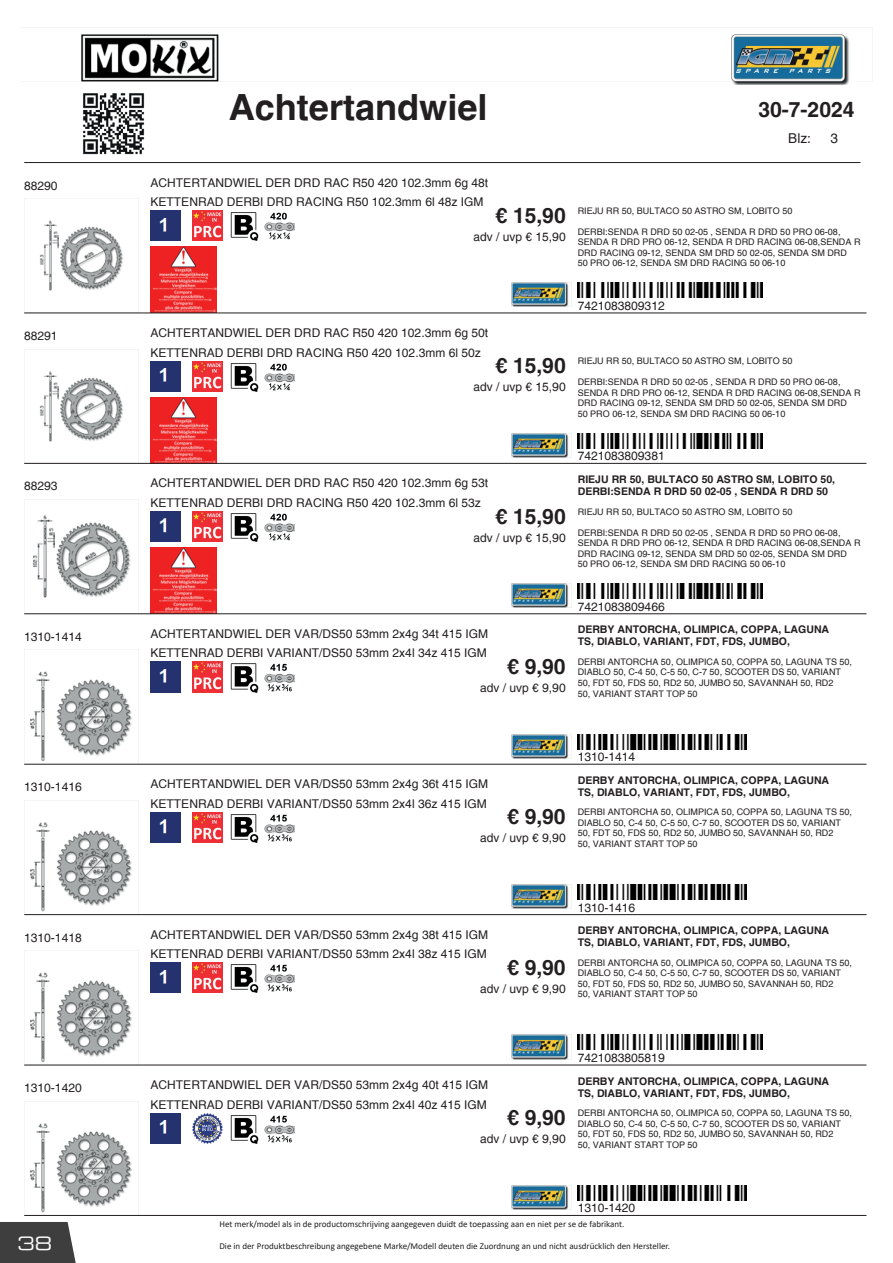
<style>
.page{position:relative;width:893px;height:1263px;background:#fff}
.page>*{position:absolute;margin:0;border:0;box-sizing:border-box;transform-origin:0 0}
.t1{font:700 36.15px "Helvetica";color:#231f20}
.t2{font:700 21px "Helvetica";color:#231f20}
.t3{font:18px "Eurostile Extended Two";color:#fff}
.t4{font:13.5px "Helvetica";color:#231f20}
.t5{font:12px/19.5px "Helvetica";color:#231f20}
.t6{font:700 10.5px/12px "Helvetica";color:#231f20}
.t7{font:9px/10.5px "Helvetica";color:#231f20}
.t8{font:9px "Calibri";color:#231f20}
.t9{font:9px "Calibri";color:#221f1f}
</style>
<div class="page">
<div style="left:0;top:1222px;width:76px;height:41px;background:#3e3e3f"></div>
<img style="left:81px;top:34px;width:138px;height:47px">
<hr style="left:24px;top:162px;width:836px;height:1px;background:#231f20">
<img style="left:512px;top:283px;width:60px;height:24px">
<img style="left:24px;top:200px;width:115px;height:113px">
<img style="left:151px;top:247px;width:66px;height:66px">
<img style="left:578px;top:283px;width:185px;height:15px">
<img style="left:151px;top:211px;width:30px;height:30px">
<img style="left:193px;top:211px;width:30px;height:30px">
<img style="left:230px;top:212px;width:29px;height:29px">
<img style="left:265px;top:212px;width:30px;height:28px">
<hr style="left:24px;top:313px;width:842px;height:1px;background:#231f20">
<img style="left:512px;top:433px;width:60px;height:24px">
<img style="left:24px;top:349px;width:115px;height:114px">
<img style="left:151px;top:397px;width:66px;height:66px">
<img style="left:578px;top:433px;width:185px;height:15px">
<img style="left:151px;top:361px;width:30px;height:30px">
<img style="left:193px;top:361px;width:30px;height:30px">
<img style="left:230px;top:363px;width:29px;height:28px">
<img style="left:265px;top:363px;width:30px;height:28px">
<hr style="left:24px;top:463px;width:842px;height:1px;background:#231f20">
<img style="left:512px;top:584px;width:60px;height:24px">
<img style="left:24px;top:499px;width:115px;height:113px">
<img style="left:151px;top:548px;width:66px;height:65px">
<img style="left:578px;top:584px;width:185px;height:15px">
<img style="left:151px;top:511px;width:30px;height:31px">
<img style="left:193px;top:511px;width:30px;height:31px">
<img style="left:230px;top:513px;width:29px;height:29px">
<img style="left:265px;top:513px;width:30px;height:28px">
<hr style="left:24px;top:613px;width:842px;height:1px;background:#231f20">
<img style="left:512px;top:734px;width:60px;height:24px">
<img style="left:24px;top:651px;width:115px;height:113px">
<img style="left:578px;top:734px;width:168px;height:15px">
<img style="left:151px;top:662px;width:30px;height:30px">
<img style="left:193px;top:662px;width:30px;height:30px">
<img style="left:230px;top:663px;width:29px;height:29px">
<img style="left:265px;top:663px;width:30px;height:29px">
<hr style="left:24px;top:764px;width:842px;height:1px;background:#231f20">
<img style="left:512px;top:884px;width:60px;height:24px">
<img style="left:24px;top:800px;width:115px;height:113px">
<img style="left:578px;top:884px;width:168px;height:15px">
<img style="left:151px;top:812px;width:30px;height:30px">
<img style="left:193px;top:812px;width:30px;height:30px">
<img style="left:230px;top:814px;width:29px;height:28px">
<img style="left:265px;top:814px;width:30px;height:28px">
<hr style="left:24px;top:914px;width:842px;height:1px;background:#231f20">
<img style="left:512px;top:1035px;width:60px;height:24px">
<img style="left:24px;top:952px;width:115px;height:113px">
<img style="left:578px;top:1035px;width:185px;height:15px">
<img style="left:151px;top:963px;width:30px;height:30px">
<img style="left:193px;top:963px;width:30px;height:30px">
<img style="left:230px;top:964px;width:29px;height:29px">
<img style="left:265px;top:964px;width:30px;height:28px">
<hr style="left:24px;top:1065px;width:842px;height:1px;background:#231f20">
<img style="left:512px;top:1185px;width:60px;height:24px">
<img style="left:24px;top:1101px;width:115px;height:114px">
<img style="left:578px;top:1185px;width:168px;height:15px">
<img style="left:151px;top:1113px;width:30px;height:30px">
<img style="left:193px;top:1113px;width:30px;height:30px">
<img style="left:230px;top:1115px;width:29px;height:28px">
<img style="left:265px;top:1115px;width:30px;height:28px">
<hr style="left:24px;top:1215px;width:842px;height:1px;background:#231f20">
<img style="left:83px;top:93px;width:62px;height:62px">
<img style="left:731px;top:34px;width:119px;height:51px">
<h1 class="t1" style="left:229px;top:85px;width:260px">Achtertandwiel</h1>
<h2 class="t2" style="left:758px;top:97px;width:97px">30-7-2024</h2>
<h3 class="t4" style="left:788px;top:130px;width:24px">Blz:</h3>
<h3 class="t4" style="left:830px;top:130px;width:9px">3</h3>
<h3 class="t5" style="left:24px;top:176px;width:35px">88290</h3>
<h3 class="t5" style="left:151px;top:173px;width:339px">ACHTERTANDWIEL DER DRD RAC R50 420 102.3mm 6g 48t<br>KETTENRAD DERBI DRD RACING R50 102.3mm 6l 48z IGM</h3>
<h2 class="t2" style="left:495px;top:202px;width:72px">€ 15,90</h2>
<h3 class="t5" style="left:473px;top:227px;width:94px">adv / uvp € 15,90</h3>
<p class="t7" style="left:578px;top:205px;width:216px">RIEJU RR 50, BULTACO 50 ASTRO SM, LOBITO 50</p>
<p class="t7" style="left:578px;top:226px;width:284px">DERBI:SENDA R DRD 50 02-05 , SENDA R DRD 50 PRO 06-08, SENDA R DRD PRO 06-12, SENDA R DRD RACING 06-08,SENDA R DRD RACING 09-12, SENDA SM DRD 50 02-05, SENDA SM DRD<br>50 PRO 06-12, SENDA SM DRD RACING 50 06-10</p>
<h3 class="t5" style="left:24px;top:326px;width:35px">88291</h3>
<h3 class="t5" style="left:151px;top:323px;width:339px">ACHTERTANDWIEL DER DRD RAC R50 420 102.3mm 6g 50t<br>KETTENRAD DERBI DRD RACING R50 420 102.3mm 6l 50z</h3>
<h2 class="t2" style="left:495px;top:353px;width:72px">€ 15,90</h2>
<h3 class="t5" style="left:473px;top:377px;width:94px">adv / uvp € 15,90</h3>
<h3 class="t5" style="left:578px;top:296px;width:88px">7421083809312</h3>
<p class="t7" style="left:578px;top:356px;width:216px">RIEJU RR 50, BULTACO 50 ASTRO SM, LOBITO 50</p>
<p class="t7" style="left:578px;top:377px;width:284px">DERBI:SENDA R DRD 50 02-05 , SENDA R DRD 50 PRO 06-08, SENDA R DRD PRO 06-12, SENDA R DRD RACING 06-08,SENDA R DRD RACING 09-12, SENDA SM DRD 50 02-05, SENDA SM DRD<br>50 PRO 06-12, SENDA SM DRD RACING 50 06-10</p>
<h3 class="t5" style="left:24px;top:477px;width:35px">88293</h3>
<h3 class="t5" style="left:151px;top:474px;width:339px">ACHTERTANDWIEL DER DRD RAC R50 420 102.3mm 6g 53t<br>KETTENRAD DERBI DRD RACING R50 420 102.3mm 6l 53z</h3>
<h2 class="t2" style="left:495px;top:503px;width:72px">€ 15,90</h2>
<h3 class="t5" style="left:473px;top:528px;width:94px">adv / uvp € 15,90</h3>
<h3 class="t5" style="left:578px;top:446px;width:88px">7421083809381</h3>
<p class="t6" style="left:578px;top:473px;width:259px">RIEJU RR 50, BULTACO 50 ASTRO SM, LOBITO 50,<br>DERBI:SENDA R DRD 50 02-05 , SENDA R DRD 50</p>
<p class="t7" style="left:578px;top:506px;width:216px">RIEJU RR 50, BULTACO 50 ASTRO SM, LOBITO 50</p>
<p class="t7" style="left:578px;top:527px;width:284px">DERBI:SENDA R DRD 50 02-05 , SENDA R DRD 50 PRO 06-08, SENDA R DRD PRO 06-12, SENDA R DRD RACING 06-08,SENDA R DRD RACING 09-12, SENDA SM DRD 50 02-05, SENDA SM DRD<br>50 PRO 06-12, SENDA SM DRD RACING 50 06-10</p>
<h3 class="t5" style="left:24px;top:627px;width:59px">1310-1414</h3>
<h3 class="t5" style="left:151px;top:624px;width:339px">ACHTERTANDWIEL DER VAR/DS50 53mm 2x4g 34t 415 IGM<br>KETTENRAD DERBI VARIANT/DS50 53mm 2x4l 34z 415 IGM</h3>
<h2 class="t2" style="left:507px;top:654px;width:60px">€ 9,90</h2>
<h3 class="t5" style="left:480px;top:678px;width:87px">adv / uvp € 9,90</h3>
<h3 class="t5" style="left:578px;top:597px;width:88px">7421083809466</h3>
<p class="t6" style="left:578px;top:623px;width:253px">DERBY ANTORCHA, OLIMPICA, COPPA, LAGUNA<br>TS, DIABLO, VARIANT, FDT, FDS, JUMBO,</p>
<p class="t7" style="left:578px;top:657px;width:276px">DERBI ANTORCHA 50, OLIMPICA 50, COPPA 50, LAGUNA TS 50, DIABLO 50, C-4 50, C-5 50, C-7 50, SCOOTER DS 50, VARIANT 50, FDT 50, FDS 50, RD2 50, JUMBO 50, SAVANNAH 50, RD2<br>50, VARIANT START TOP 50</p>
<h3 class="t5" style="left:24px;top:777px;width:59px">1310-1416</h3>
<h3 class="t5" style="left:151px;top:774px;width:339px">ACHTERTANDWIEL DER VAR/DS50 53mm 2x4g 36t 415 IGM<br>KETTENRAD DERBI VARIANT/DS50 53mm 2x4l 36z 415 IGM</h3>
<h2 class="t2" style="left:507px;top:804px;width:60px">€ 9,90</h2>
<h3 class="t5" style="left:480px;top:828px;width:87px">adv / uvp € 9,90</h3>
<h3 class="t5" style="left:578px;top:747px;width:59px">1310-1414</h3>
<p class="t6" style="left:578px;top:774px;width:253px">DERBY ANTORCHA, OLIMPICA, COPPA, LAGUNA<br>TS, DIABLO, VARIANT, FDT, FDS, JUMBO,</p>
<p class="t7" style="left:578px;top:807px;width:276px">DERBI ANTORCHA 50, OLIMPICA 50, COPPA 50, LAGUNA TS 50, DIABLO 50, C-4 50, C-5 50, C-7 50, SCOOTER DS 50, VARIANT 50, FDT 50, FDS 50, RD2 50, JUMBO 50, SAVANNAH 50, RD2<br>50, VARIANT START TOP 50</p>
<h3 class="t5" style="left:24px;top:928px;width:59px">1310-1418</h3>
<h3 class="t5" style="left:151px;top:925px;width:339px">ACHTERTANDWIEL DER VAR/DS50 53mm 2x4g 38t 415 IGM<br>KETTENRAD DERBI VARIANT/DS50 53mm 2x4l 38z 415 IGM</h3>
<h2 class="t2" style="left:507px;top:954px;width:60px">€ 9,90</h2>
<h3 class="t5" style="left:480px;top:979px;width:87px">adv / uvp € 9,90</h3>
<h3 class="t5" style="left:578px;top:898px;width:59px">1310-1416</h3>
<p class="t6" style="left:578px;top:924px;width:253px">DERBY ANTORCHA, OLIMPICA, COPPA, LAGUNA<br>TS, DIABLO, VARIANT, FDT, FDS, JUMBO,</p>
<p class="t7" style="left:578px;top:957px;width:276px">DERBI ANTORCHA 50, OLIMPICA 50, COPPA 50, LAGUNA TS 50, DIABLO 50, C-4 50, C-5 50, C-7 50, SCOOTER DS 50, VARIANT 50, FDT 50, FDS 50, RD2 50, JUMBO 50, SAVANNAH 50, RD2<br>50, VARIANT START TOP 50</p>
<h3 class="t5" style="left:24px;top:1078px;width:59px">1310-1420</h3>
<h3 class="t5" style="left:151px;top:1075px;width:339px">ACHTERTANDWIEL DER VAR/DS50 53mm 2x4g 40t 415 IGM<br>KETTENRAD DERBI VARIANT/DS50 53mm 2x4l 40z 415 IGM</h3>
<h2 class="t2" style="left:507px;top:1105px;width:60px">€ 9,90</h2>
<h3 class="t5" style="left:480px;top:1129px;width:87px">adv / uvp € 9,90</h3>
<h3 class="t5" style="left:578px;top:1048px;width:88px">7421083805819</h3>
<p class="t6" style="left:578px;top:1075px;width:253px">DERBY ANTORCHA, OLIMPICA, COPPA, LAGUNA<br>TS, DIABLO, VARIANT, FDT, FDS, JUMBO,</p>
<p class="t7" style="left:578px;top:1108px;width:276px">DERBI ANTORCHA 50, OLIMPICA 50, COPPA 50, LAGUNA TS 50, DIABLO 50, C-4 50, C-5 50, C-7 50, SCOOTER DS 50, VARIANT 50, FDT 50, FDS 50, RD2 50, JUMBO 50, SAVANNAH 50, RD2<br>50, VARIANT START TOP 50</p>
<h3 class="t5" style="left:578px;top:1198px;width:59px">1310-1420</h3>
<h3 class="t3" style="left:17px;top:1231px;width:36px">38</h3>
<p class="t9" style="left:219px;top:1218px;width:407px">Het merk/model als in de productomschrijving aangegeven duidt de toepassing aan en niet per se de fabrikant.</p>
<p class="t8" style="left:219px;top:1239px;width:452px">Die in der Produktbeschreibung angegebene Marke/Modell deuten die Zuordnung an und nicht ausdrücklich den Hersteller.</p>
</div>
